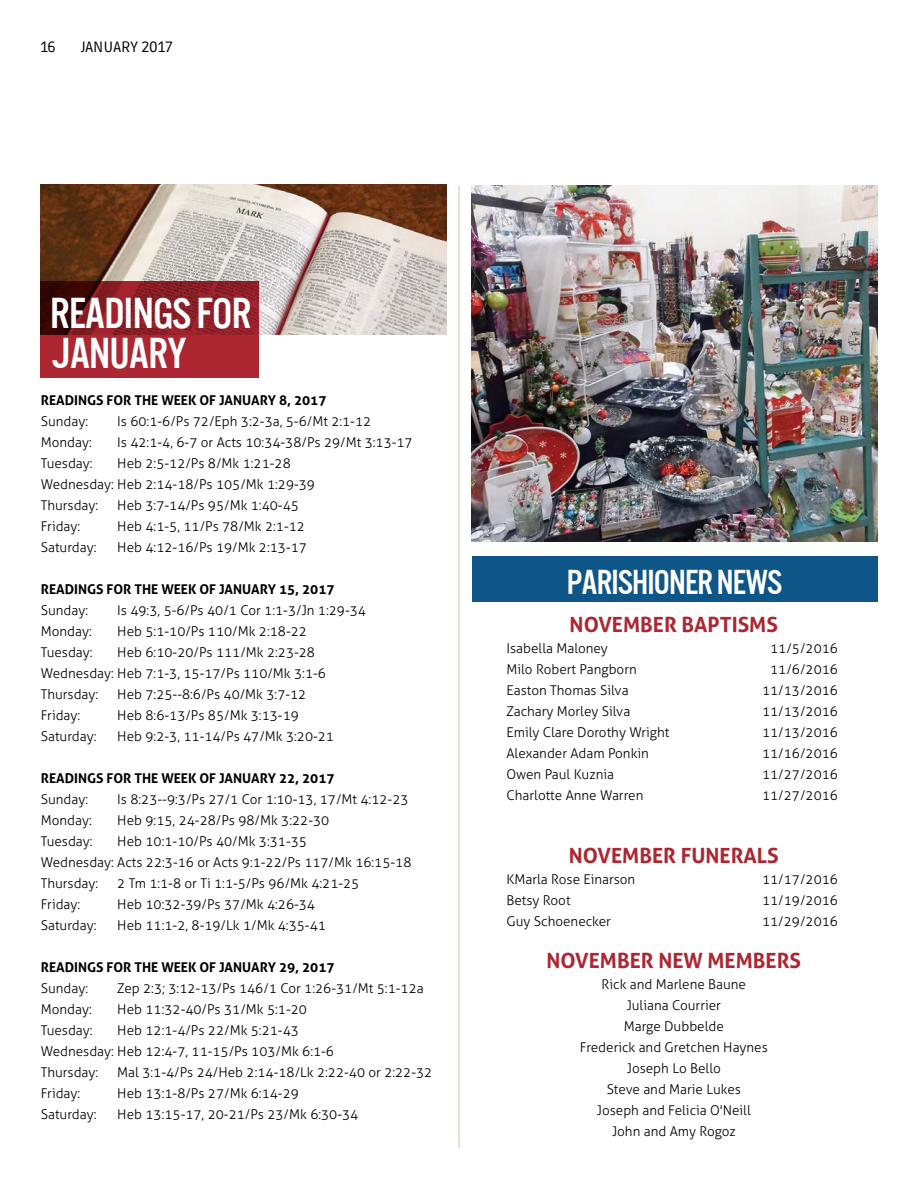
<style>
.page{position:relative;width:918px;height:1188px;background:#fff}
.page>*{position:absolute;margin:0;border:0;box-sizing:border-box;transform-origin:0 0}
.t1{font:45px/40.5px "U.S.101";letter-spacing:-.02em;color:#fff}
.t2{font:36px "U.S.101";letter-spacing:-.025em;color:#fff}
.t3{font:700 21px "Aller";color:#ac2732}
.t4{font:15px "Ruda";letter-spacing:-.005em;color:#000}
.t5{font:300 13.5px/21px "Aller";color:#000}
.t6{font:700 13.5px "Aller";color:#000}
</style>
<div class="page">
<div style="left:472px;top:556px;width:406px;height:46px;background:#0f5688"></div>
<img style="left:41px;top:185px;width:405px;height:149px">
<svg style="left:40px;top:282px;width:219px;height:96px;background:#911f27"></svg>
<img style="left:472px;top:186px;width:406px;height:355px">
<hr style="left:459px;top:186px;width:1px;height:962px;background:#cec3a4">
<p class="t4" style="left:40px;top:39px;width:17px">16</p>
<p class="t4" style="left:81px;top:39px;width:93px">JANUARY 2017</p>
<h1 class="t1" style="left:50px;top:292px;width:203px">READINGS FOR<br>JANUARY</h1>
<p class="t6" style="left:41px;top:392px;width:287px">READINGS FOR THE WEEK OF JANUARY 8, 2017</p>
<p class="t5" style="left:41px;top:411px;width:49px">Sunday:</p>
<p class="t5" style="left:117px;top:411px;width:255px">Is 60:1-6/Ps 72/Eph 3:2-3a, 5-6/Mt 2:1-12</p>
<p class="t5" style="left:41px;top:432px;width:53px">Monday:</p>
<p class="t5" style="left:117px;top:432px;width:297px">Is 42:1-4, 6-7 or Acts 10:34-38/Ps 29/Mt 3:13-17</p>
<p class="t5" style="left:41px;top:453px;width:53px">Tuesday:</p>
<p class="t5" style="left:41px;top:453px;width:276px;text-indent:77px">Heb 2:5-12/Ps 8/Mk 1:21-28<br>Wednesday: Heb 2:14-18/Ps 105/Mk 1:29-39<br>Thursday:</p>
<p class="t5" style="left:117px;top:495px;width:183px">Heb 3:7-14/Ps 95/Mk 1:40-45</p>
<p class="t5" style="left:41px;top:516px;width:41px">Friday:</p>
<p class="t5" style="left:117px;top:516px;width:189px">Heb 4:1-5, 11/Ps 78/Mk 2:1-12</p>
<p class="t5" style="left:41px;top:537px;width:57px">Saturday:</p>
<p class="t5" style="left:117px;top:537px;width:191px">Heb 4:12-16/Ps 19/Mk 2:13-17</p>
<p class="t6" style="left:41px;top:581px;width:295px">READINGS FOR THE WEEK OF JANUARY 15, 2017</p>
<p class="t5" style="left:41px;top:600px;width:49px">Sunday:</p>
<p class="t5" style="left:117px;top:600px;width:250px">Is 49:3, 5-6/Ps 40/1 Cor 1:1-3/Jn 1:29-34</p>
<p class="t5" style="left:41px;top:621px;width:53px">Monday:</p>
<p class="t5" style="left:117px;top:621px;width:191px">Heb 5:1-10/Ps 110/Mk 2:18-22</p>
<p class="t5" style="left:41px;top:642px;width:53px">Tuesday:</p>
<p class="t5" style="left:41px;top:642px;width:287px;text-indent:77px">Heb 6:10-20/Ps 111/Mk 2:23-28<br>Wednesday: Heb 7:1-3, 15-17/Ps 110/Mk 3:1-6<br>Thursday:</p>
<p class="t5" style="left:117px;top:684px;width:191px">Heb 7:25--8:6/Ps 40/Mk 3:7-12</p>
<p class="t5" style="left:41px;top:705px;width:41px">Friday:</p>
<p class="t5" style="left:117px;top:705px;width:183px">Heb 8:6-13/Ps 85/Mk 3:13-19</p>
<p class="t5" style="left:41px;top:726px;width:57px">Saturday:</p>
<p class="t5" style="left:117px;top:726px;width:218px">Heb 9:2-3, 11-14/Ps 47/Mk 3:20-21</p>
<p class="t6" style="left:41px;top:770px;width:295px">READINGS FOR THE WEEK OF JANUARY 22, 2017</p>
<p class="t5" style="left:41px;top:789px;width:49px">Sunday:</p>
<p class="t5" style="left:117px;top:789px;width:293px">Is 8:23--9:3/Ps 27/1 Cor 1:10-13, 17/Mt 4:12-23</p>
<p class="t5" style="left:41px;top:810px;width:53px">Monday:</p>
<p class="t5" style="left:117px;top:810px;width:213px">Heb 9:15, 24-28/Ps 98/Mk 3:22-30</p>
<p class="t5" style="left:41px;top:831px;width:53px">Tuesday:</p>
<p class="t5" style="left:41px;top:831px;width:372px;text-indent:77px">Heb 10:1-10/Ps 40/Mk 3:31-35<br>Wednesday: Acts 22:3-16 or Acts 9:1-22/Ps 117/Mk 16:15-18<br>Thursday:</p>
<p class="t5" style="left:117px;top:873px;width:244px">2 Tm 1:1-8 or Ti 1:1-5/Ps 96/Mk 4:21-25</p>
<p class="t5" style="left:41px;top:894px;width:41px">Friday:</p>
<p class="t5" style="left:117px;top:894px;width:199px">Heb 10:32-39/Ps 37/Mk 4:26-34</p>
<p class="t5" style="left:41px;top:915px;width:57px">Saturday:</p>
<p class="t5" style="left:117px;top:915px;width:210px">Heb 11:1-2, 8-19/Lk 1/Mk 4:35-41</p>
<p class="t6" style="left:41px;top:959px;width:295px">READINGS FOR THE WEEK OF JANUARY 29, 2017</p>
<p class="t5" style="left:41px;top:978px;width:49px">Sunday:</p>
<p class="t5" style="left:117px;top:978px;width:308px">Zep 2:3; 3:12-13/Ps 146/1 Cor 1:26-31/Mt 5:1-12a</p>
<p class="t5" style="left:41px;top:999px;width:53px">Monday:</p>
<p class="t5" style="left:117px;top:999px;width:191px">Heb 11:32-40/Ps 31/Mk 5:1-20</p>
<p class="t5" style="left:41px;top:1020px;width:53px">Tuesday:</p>
<p class="t5" style="left:41px;top:1020px;width:295px;text-indent:77px">Heb 12:1-4/Ps 22/Mk 5:21-43<br>Wednesday: Heb 12:4-7, 11-15/Ps 103/Mk 6:1-6<br>Thursday:</p>
<p class="t5" style="left:117px;top:1062px;width:317px">Mal 3:1-4/Ps 24/Heb 2:14-18/Lk 2:22-40 or 2:22-32</p>
<p class="t5" style="left:41px;top:1083px;width:41px">Friday:</p>
<p class="t5" style="left:117px;top:1083px;width:183px">Heb 13:1-8/Ps 27/Mk 6:14-29</p>
<p class="t5" style="left:41px;top:1104px;width:57px">Saturday:</p>
<p class="t5" style="left:117px;top:1104px;width:243px">Heb 13:15-17, 20-21/Ps 23/Mk 6:30-34</p>
<h2 class="t2" style="left:567px;top:563px;width:217px">PARISHIONER NEWS</h2>
<h3 class="t3" style="left:570px;top:612px;width:210px">NOVEMBER BAPTISMS</h3>
<p class="t5" style="left:507px;top:638px;width:103px">Isabella Maloney</p>
<p class="t5" style="left:770px;top:638px;width:69px">11/5/2016</p>
<p class="t5" style="left:507px;top:659px;width:132px">Milo Robert Pangborn</p>
<p class="t5" style="left:770px;top:659px;width:69px">11/6/2016</p>
<p class="t5" style="left:507px;top:680px;width:124px">Easton Thomas Silva</p>
<p class="t5" style="left:762px;top:680px;width:77px">11/13/2016</p>
<p class="t5" style="left:507px;top:701px;width:125px">Zachary Morley Silva</p>
<p class="t5" style="left:762px;top:701px;width:77px">11/13/2016</p>
<p class="t5" style="left:507px;top:722px;width:164px">Emily Clare Dorothy Wright</p>
<p class="t5" style="left:762px;top:722px;width:77px">11/13/2016</p>
<p class="t5" style="left:507px;top:743px;width:144px">Alexander Adam Ponkin</p>
<p class="t5" style="left:762px;top:743px;width:77px">11/16/2016</p>
<p class="t5" style="left:507px;top:764px;width:109px">Owen Paul Kuznia</p>
<p class="t5" style="left:762px;top:764px;width:77px">11/27/2016</p>
<p class="t5" style="left:507px;top:785px;width:138px">Charlotte Anne Warren</p>
<p class="t5" style="left:762px;top:785px;width:77px">11/27/2016</p>
<h3 class="t3" style="left:569px;top:843px;width:211px">NOVEMBER FUNERALS</h3>
<p class="t5" style="left:507px;top:869px;width:130px">KMarla Rose Einarson</p>
<p class="t5" style="left:762px;top:869px;width:77px">11/17/2016</p>
<p class="t5" style="left:507px;top:890px;width:66px">Betsy Root</p>
<p class="t5" style="left:762px;top:890px;width:77px">11/19/2016</p>
<p class="t5" style="left:507px;top:911px;width:106px">Guy Schoenecker</p>
<p class="t5" style="left:762px;top:911px;width:77px">11/29/2016</p>
<h3 class="t3" style="left:546px;top:948px;width:256px">NOVEMBER NEW MEMBERS</h3>
<p class="t5" style="left:580px;top:974px;width:189px;text-align:center">Rick and Marlene Baune<br>Juliana Courrier<br>Marge Dubbelde<br>Frederick and Gretchen Haynes<br>Joseph Lo Bello<br>Steve and Marie Lukes<br>Joseph and Felicia O'Neill<br>John and Amy Rogoz</p>
</div>
